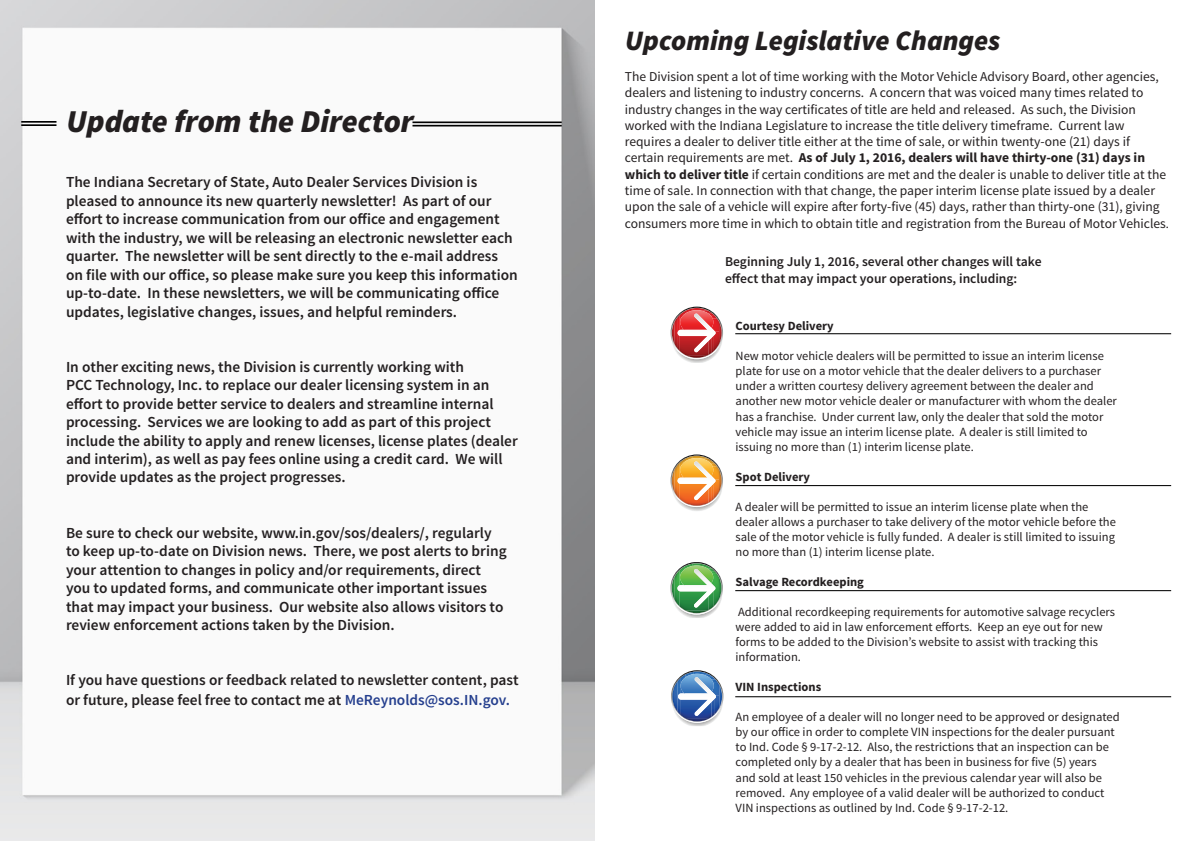
<style>
.page{position:relative;width:1190px;height:841px;background:#fff}
.page>*{position:absolute;margin:0;border:0;box-sizing:border-box;transform-origin:0 0}
.t1{font:italic 900 31.9px "Source Sans Pro";color:#231f20}
.t2{font:italic 900 28.2px "Source Sans Pro";color:#231f20}
.t3{font:600 15.4px/18.4px "Source Sans Pro";color:#231f20}
.t4{font:13.6px/16.3px "Source Sans Pro";color:#231f20}
.t5{font:600 13.6px/16.3px "Source Sans Pro";color:#231f20}
.t6{font:12.5px/15px "Source Sans Pro";color:#231f20}
.t7{font:700 12.5px "Source Sans Pro";color:#231f20}
.s1{color:#253f8e}
.s2{font-weight:700}
.s3{font-size:12.5px}
</style>
<div class="page">
<img style="left:0;top:0;width:595px;height:841px">
<hr style="left:735px;top:333px;width:436px;height:1px;background:#000">
<hr style="left:735px;top:485px;width:436px;height:1px;background:#000">
<hr style="left:735px;top:590px;width:436px;height:1px;background:#000">
<hr style="left:735px;top:696px;width:436px;height:1px;background:#000">
<svg style="left:671px;top:307px;width:52px;height:56px"></svg>
<svg style="left:670px;top:562px;width:53px;height:56px"></svg>
<svg style="left:670px;top:455px;width:53px;height:56px"></svg>
<svg style="left:671px;top:670px;width:52px;height:56px"></svg>
<hr style="left:412px;top:122px;width:150px;height:1px;background:#000">
<hr style="left:412px;top:125px;width:150px;height:1px;background:#000">
<hr style="left:21px;top:121px;width:35px;height:2px;background:#000">
<hr style="left:21px;top:124px;width:35px;height:2px;background:#000">
<p class="t1" style="left:66px;top:101px;width:349px">Update from the Director</p>
<p class="t3" style="left:66px;top:174px;width:453px">The Indiana Secretary of State, Auto Dealer Services Division is pleased to announce its new quarterly newsletter! As part of our effort to increase communication from our office and engagement with the industry, we will be releasing an electronic newsletter each quarter. The newsletter will be sent directly to the e-mail address on file with our office, so please make sure you keep this information up-to-date. In these newsletters, we will be communicating office updates, legislative changes, issues, and helpful reminders.</p>
<p class="t3" style="left:66px;top:358px;width:453px">In other exciting news, the Division is currently working with<br>PCC Technology, Inc. to replace our dealer licensing system in an effort to provide better service to dealers and streamline internal processing. Services we are looking to add as part of this project include the ability to apply and renew licenses, license plates (dealer and interim), as well as pay fees online using a credit card. We will provide updates as the project progresses.</p>
<p class="t3" style="left:66px;top:524px;width:442px">Be sure to check our website, www.in.gov/sos/dealers/, regularly to keep up-to-date on Division news. There, we post alerts to bring your attention to changes in policy and/or requirements, direct you to updated forms, and communicate other important issues that may impact your business. Our website also allows visitors to review enforcement actions taken by the Division.</p>
<p class="t3" style="left:66px;top:671px;width:454px;line-height:19.9px">If you have questions or feedback related to newsletter content, past or future, please feel free to contact me at <span class="s1">MeReynolds@sos.IN.gov.</span></p>
<p class="t2" style="left:625px;top:22px;width:377px">Upcoming Legislative Changes</p>
<p class="t4" style="left:625px;top:69px;width:546px">The Division spent a lot of time working with the Motor Vehicle Advisory Board, other agencies, dealers and listening to industry concerns. A concern that was voiced many times related to industry changes in the way certificates of title are held and released. As such, the Division worked with the Indiana Legislature to increase the title delivery timeframe. Current law requires a dealer to deliver title either at the time of sale, or within twenty-one (21) days if certain requirements are met. <span class="s2">As of July 1, 2016, dealers will have thirty-one (31) days in which to deliver title</span> if certain conditions are met and the dealer is unable to deliver title at the time of sale. In connection with that change, the paper interim license plate issued by a dealer upon the sale of a vehicle will expire after forty-five (45) days, rather than thirty-one (31), giving consumers more time in which to obtain title and registration from the Bureau of Motor Vehicles<span class="s3">.</span></p>
<p class="t5" style="left:725px;top:254px;width:318px">Beginning July 1, 2016, several other changes will take effect that may impact your operations, including:</p>
<p class="t7" style="left:736px;top:318px;width:100px">Courtesy Delivery</p>
<p class="t6" style="left:736px;top:349px;width:383px">New motor vehicle dealers will be permitted to issue an interim license plate for use on a motor vehicle that the dealer delivers to a purchaser under a written courtesy delivery agreement between the dealer and another new motor vehicle dealer or manufacturer with whom the dealer has a franchise. Under current law, only the dealer that sold the motor vehicle may issue an interim license plate. A dealer is still limited to issuing no more than (1) interim license plate.</p>
<p class="t7" style="left:736px;top:468px;width:76px">Spot Delivery</p>
<p class="t6" style="left:736px;top:499px;width:382px">A dealer will be permitted to issue an interim license plate when the dealer allows a purchaser to take delivery of the motor vehicle before the sale of the motor vehicle is fully funded. A dealer is still limited to issuing no more than (1) interim license plate.</p>
<p class="t7" style="left:736px;top:574px;width:130px">Salvage Recordkeeping</p>
<p class="t6" style="left:736px;top:605px;width:381px">Additional recordkeeping requirements for automotive salvage recyclers were added to aid in law enforcement efforts. Keep an eye out for new forms to be added to the Division’s website to assist with tracking this information.</p>
<p class="t7" style="left:736px;top:679px;width:87px">VIN Inspections</p>
<p class="t6" style="left:736px;top:710px;width:386px">An employee of a dealer will no longer need to be approved or designated by our office in order to complete VIN inspections for the dealer pursuant to Ind. Code § 9-17-2-12. Also, the restrictions that an inspection can be completed only by a dealer that has been in business for five (5) years and sold at least 150 vehicles in the previous calendar year will also be removed. Any employee of a valid dealer will be authorized to conduct VIN inspections as outlined by Ind. Code § 9-17-2-12.</p>
</div>
